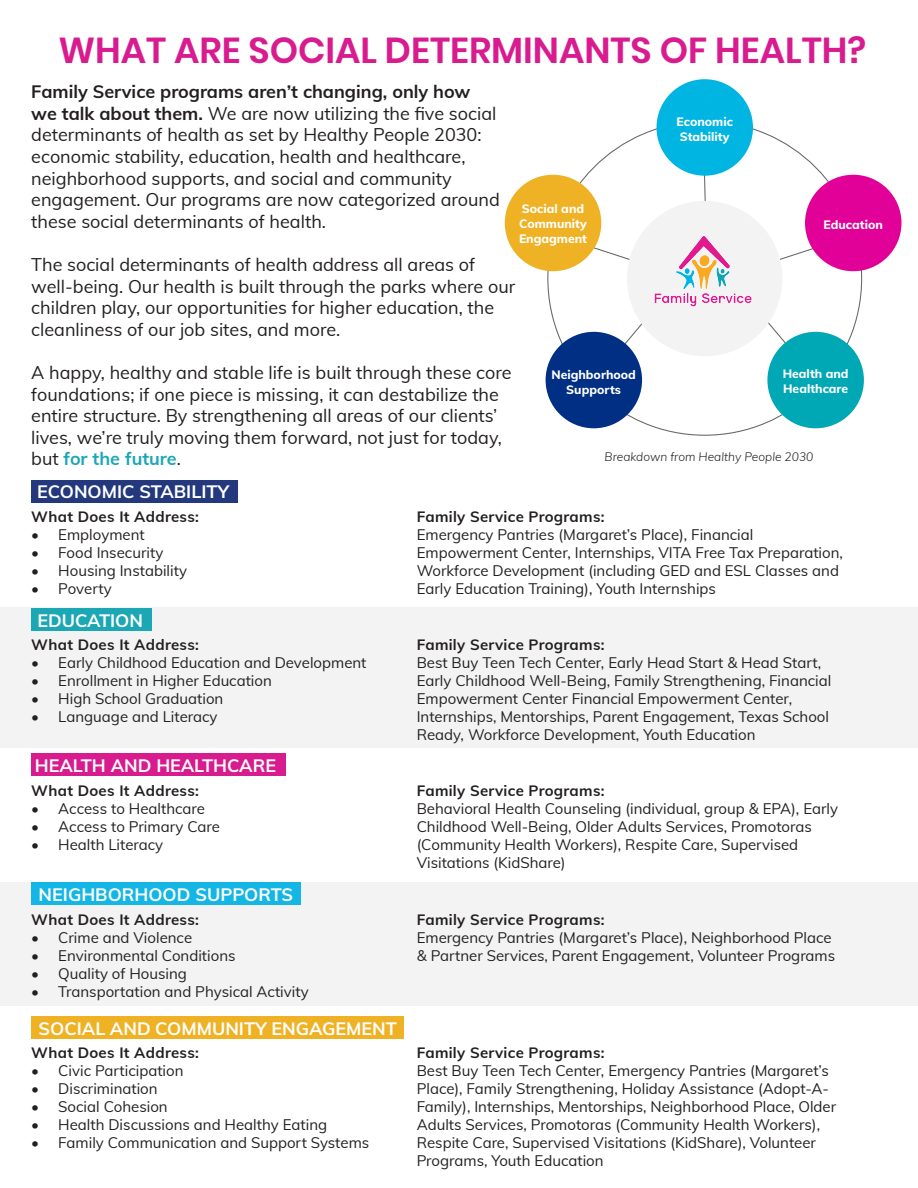
<style>
.page{position:relative;width:918px;height:1188px;background:#fff}
.page>*{position:absolute;margin:0;border:0;box-sizing:border-box;transform-origin:0 0}
.t1{font:600 36px "Poppins";color:#d91b90}
.t2{font:18px/21.6px "Muli";color:#231f20}
.t3{font:700 18px "Muli";color:#fff}
.t4{font:15px/18px "Muli";color:#231f20}
.t5{font:700 15px "Muli";letter-spacing:.02em;color:#231f20}
.t6{font:800 12.15px/14.7px "Muli";color:#fff}
.t7{font:italic 300 12px "Muli";color:#231f20}
.s1{font-weight:700}
.s2{font-weight:700;color:#1ca7b4}
</style>
<div class="page">
<div style="left:0;top:608px;width:918px;height:140px;background:#f3f3f3"></div>
<div style="left:0;top:882px;width:918px;height:124px;background:#f3f3f3"></div>
<svg style="left:704px;top:176px;width:2px;height:25px"></svg>
<svg style="left:592px;top:246px;width:38px;height:14px"></svg>
<svg style="left:779px;top:247px;width:38px;height:13px"></svg>
<svg style="left:770px;top:317px;width:21px;height:31px"></svg>
<svg style="left:620px;top:325px;width:20px;height:25px"></svg>
<div style="left:805px;top:175px;width:96px;height:96px;background:#e10098;border-radius:50%"></div>
<div style="left:505px;top:175px;width:96px;height:96px;background:#efb225;border-radius:50%"></div>
<div style="left:767px;top:332px;width:97px;height:96px;background:#00a7b5;border-radius:50%"></div>
<div style="left:546px;top:332px;width:96px;height:96px;background:#002f84;border-radius:50%"></div>
<div style="left:657px;top:79px;width:96px;height:97px;background:#00b5e2;border-radius:50%"></div>
<div style="left:627px;top:201px;width:155px;height:155px;background:#f3f3f3;border-radius:50%"></div>
<img style="left:640px;top:236px;width:130px;height:91px">
<div style="left:31px;top:882px;width:270px;height:23px;background:#13b6e4"></div>
<div style="left:31px;top:1016px;width:373px;height:23px;background:#efb225"></div>
<div style="left:31px;top:608px;width:121px;height:23px;background:#1ca7b4"></div>
<div style="left:31px;top:480px;width:207px;height:23px;background:#24397d"></div>
<div style="left:31px;top:753px;width:255px;height:23px;background:#d91b90"></div>
<p class="t1" style="left:59px;top:30px;width:809px">WHAT ARE SOCIAL DETERMINANTS OF HEALTH?</p>
<p class="t2" style="left:31px;top:80px;width:470px"><span class="s1">Family Service programs aren’t changing, only how we talk about them.</span> We are now utilizing the five social determinants of health as set by Healthy People 2030: economic stability, education, health and healthcare, neighborhood supports, and social and community engagement. Our programs are now categorized around these social determinants of health.</p>
<p class="t2" style="left:31px;top:253px;width:485px">The social determinants of health address all areas of well-being. Our health is built through the parks where our children play, our opportunities for higher education, the cleanliness of our job sites, and more.</p>
<p class="t2" style="left:31px;top:361px;width:482px">A happy, healthy and stable life is built through these core foundations; if one piece is missing, it can destabilize the entire structure. By strengthening all areas of our clients’ lives, we’re truly moving them forward, not just for today, but <span class="s2">for the future</span>.</p>
<p class="t6" style="left:677px;top:114px;width:58px">Economic<br>Stability</p>
<p class="t6" style="left:519px;top:201px;width:70px">Social and<br>Community<br>Engagment</p>
<p class="t6" style="left:824px;top:217px;width:61px">Education</p>
<p class="t6" style="left:551px;top:367px;width:86px;text-align:center">Neighborhood<br>Supports</p>
<p class="t6" style="left:783px;top:366px;width:67px">Health and<br>Healthcare</p>
<p class="t7" style="left:605px;top:448px;width:210px">Breakdown from Healthy People 2030</p>
<p class="t3" style="left:37px;top:478px;width:194px">ECONOMIC STABILITY</p>
<p class="t5" style="left:31px;top:506px;width:169px">What Does It Address:</p>
<p class="t4" style="left:31px;top:525px;width:115px">• Employment</p>
<p class="t4" style="left:31px;top:543px;width:133px">• Food Insecurity</p>
<p class="t4" style="left:31px;top:561px;width:157px">• Housing Instability</p>
<p class="t4" style="left:31px;top:579px;width:82px">• Poverty</p>
<p class="t3" style="left:37px;top:607px;width:107px">EDUCATION</p>
<p class="t5" style="left:31px;top:634px;width:169px">What Does It Address:</p>
<p class="t4" style="left:31px;top:653px;width:337px">• Early Childhood Education and Development</p>
<p class="t4" style="left:31px;top:671px;width:242px">• Enrollment in Higher Education</p>
<p class="t4" style="left:31px;top:689px;width:194px">• High School Graduation</p>
<p class="t4" style="left:31px;top:707px;width:188px">• Language and Literacy</p>
<p class="t3" style="left:35px;top:752px;width:243px">HEALTH AND HEALTHCARE</p>
<p class="t5" style="left:31px;top:780px;width:169px">What Does It Address:</p>
<p class="t4" style="left:31px;top:799px;width:175px">• Access to Healthcare</p>
<p class="t4" style="left:31px;top:817px;width:190px">• Access to Primary Care</p>
<p class="t4" style="left:31px;top:835px;width:133px">• Health Literacy</p>
<p class="t3" style="left:39px;top:882px;width:256px">NEIGHBORHOOD SUPPORTS</p>
<p class="t5" style="left:31px;top:909px;width:169px">What Does It Address:</p>
<p class="t4" style="left:31px;top:928px;width:162px">• Crime and Violence</p>
<p class="t4" style="left:31px;top:946px;width:206px">• Environmental Conditions</p>
<p class="t4" style="left:31px;top:964px;width:157px">• Quality of Housing</p>
<p class="t4" style="left:31px;top:982px;width:279px">• Transportation and Physical Activity</p>
<p class="t3" style="left:39px;top:1015px;width:360px">SOCIAL AND COMMUNITY ENGAGEMENT</p>
<p class="t5" style="left:31px;top:1042px;width:169px">What Does It Address:</p>
<p class="t4" style="left:31px;top:1061px;width:154px">• Civic Participation</p>
<p class="t4" style="left:31px;top:1079px;width:128px">• Discrimination</p>
<p class="t4" style="left:31px;top:1097px;width:138px">• Social Cohesion</p>
<p class="t4" style="left:31px;top:1115px;width:297px">• Health Discussions and Healthy Eating</p>
<p class="t4" style="left:31px;top:1133px;width:340px">• Family Communication and Support Systems</p>
<p class="t5" style="left:417px;top:506px;width:189px">Family Service Programs:</p>
<p class="t4" style="left:417px;top:525px;width:428px">Emergency Pantries (Margaret’s Place), Financial Empowerment Center, Internships, VITA Free Tax Preparation, Workforce Development (including GED and ESL Classes and Early Education Training), Youth Internships</p>
<p class="t5" style="left:417px;top:634px;width:189px">Family Service Programs:</p>
<p class="t4" style="left:417px;top:653px;width:416px">Best Buy Teen Tech Center, Early Head Start &amp; Head Start, Early Childhood Well-Being, Family Strengthening, Financial Empowerment Center Financial Empowerment Center, Internships, Mentorships, Parent Engagement, Texas School Ready, Workforce Development, Youth Education</p>
<p class="t5" style="left:417px;top:780px;width:189px">Family Service Programs:</p>
<p class="t4" style="left:417px;top:799px;width:423px">Behavioral Health Counseling (individual, group &amp; EPA), Early Childhood Well-Being, Older Adults Services, Promotoras (Community Health Workers), Respite Care, Supervised Visitations (KidShare)</p>
<p class="t5" style="left:417px;top:909px;width:189px">Family Service Programs:</p>
<p class="t4" style="left:417px;top:928px;width:420px">Emergency Pantries (Margaret’s Place), Neighborhood Place &amp; Partner Services, Parent Engagement, Volunteer Programs</p>
<p class="t5" style="left:417px;top:1042px;width:189px">Family Service Programs:</p>
<p class="t4" style="left:417px;top:1061px;width:421px">Best Buy Teen Tech Center, Emergency Pantries (Margaret’s Place), Family Strengthening, Holiday Assistance (Adopt-A-Family), Internships, Mentorships, Neighborhood Place, Older Adults Services, Promotoras (Community Health Workers), Respite Care, Supervised Visitations (KidShare), Volunteer Programs, Youth Education</p>
</div>
